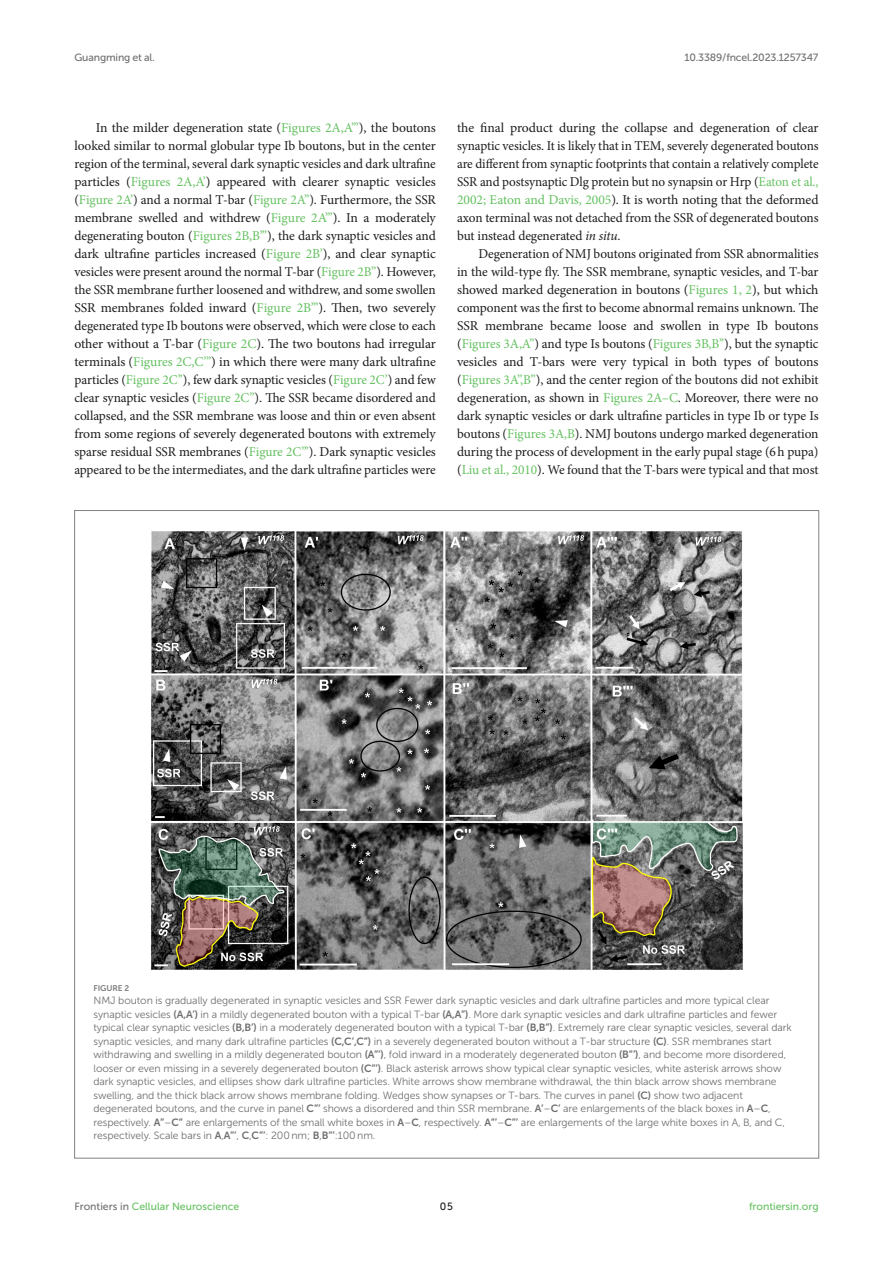
<style>
.page{position:relative;width:893px;height:1263px;background:#fff}
.page>*{position:absolute;margin:0;border:0;box-sizing:border-box;transform-origin:0 0}
.TEXT{font:13.5px/18px "Minion Pro";letter-spacing:-.01em;color:#1b1c1b;text-align:justify}
.FIG_LEG{font:10.5px/13.5px "Museo Sans 300";letter-spacing:-.01em;color:#706f70}
.t1{font:10.5px "Museo Sans 500";color:#65c161}
.t2{font:10.5px "Museo Sans 500";letter-spacing:-.015em;color:#706f70}
.t3{font:10.5px "Museo Sans 500";color:#1b1c1b}
.FIG_HD{font:8.25px "Museo Sans 700";letter-spacing:-.01em;color:#7e7f7f}
.s1{color:#65c161}
.s2{font-style:italic}
.s3{font-family:"Museo Sans 700"}
.s4{color:#706f70}
</style>
<div class="page">
<img style="left:151px;top:531px;width:592px;height:439px">
<p class="t2" style="left:74px;top:51px;width:82px">Guangming et al.</p>
<p class="t2" style="left:684px;top:51px;width:136px">10.3389/fncel.2023.1257347</p>
<p class="TEXT" style="left:74px;top:119px;width:363px;text-indent:21px">In the milder degeneration state (<span class="s1">Figures 2A,A’’’</span>), the boutons looked similar to normal globular type Ib boutons, but in the center region of the terminal, several dark synaptic vesicles and dark ultrafine particles (<span class="s1">Figures 2A,A’</span>) appeared with clearer synaptic vesicles (<span class="s1">Figure 2A’</span>) and a normal T-bar (<span class="s1">Figure 2A’’</span>). Furthermore, the SSR membrane swelled and withdrew (<span class="s1">Figure 2A’’’</span>). In a moderately degenerating bouton (<span class="s1">Figures 2B,B’’’</span>), the dark synaptic vesicles and dark ultrafine particles increased (<span class="s1">Figure 2B’</span>), and clear synaptic vesicles were present around the normal T-bar (<span class="s1">Figure 2B’’</span>). However, the SSR membrane further loosened and withdrew, and some swollen SSR membranes folded inward (<span class="s1">Figure 2B’’’</span>). Then, two severely degenerated type Ib boutons were observed, which were close to each other without a T-bar (<span class="s1">Figure 2C</span>). The two boutons had irregular terminals (<span class="s1">Figures 2C,C’’’</span>) in which there were many dark ultrafine particles (<span class="s1">Figure 2C’’</span>), few dark synaptic vesicles (<span class="s1">Figure 2C’</span>) and few clear synaptic vesicles (<span class="s1">Figure 2C’’</span>). The SSR became disordered and collapsed, and the SSR membrane was loose and thin or even absent from some regions of severely degenerated boutons with extremely sparse residual SSR membranes (<span class="s1">Figure 2C’’’</span>). Dark synaptic vesicles appeared to be the intermediates, and the dark ultrafine particles were</p>
<p class="TEXT" style="left:457px;top:119px;width:363px">the final product during the collapse and degeneration of clear synaptic vesicles. It is likely that in TEM, severely degenerated boutons are different from synaptic footprints that contain a relatively complete SSR and postsynaptic Dlg protein but no synapsin or Hrp (<span class="s1">Eaton et al., 2002; Eaton and Davis, 2005</span>). It is worth noting that the deformed axon terminal was not detached from the SSR of degenerated boutons but instead degenerated <span class="s2">in situ</span>.</p>
<p class="TEXT" style="left:457px;top:245px;width:363px;text-indent:21px">Degeneration of NMJ boutons originated from SSR abnormalities in the wild-type fly. The SSR membrane, synaptic vesicles, and T-bar showed marked degeneration in boutons (<span class="s1">Figures 1, 2</span>), but which component was the first to become abnormal remains unknown. The SSR membrane became loose and swollen in type Ib boutons (<span class="s1">Figures 3A,A’’</span>) and type Is boutons (<span class="s1">Figures 3B,B’’</span>), but the synaptic vesicles and T-bars were very typical in both types of boutons (<span class="s1">Figures 3A’’,B’’</span>), and the center region of the boutons did not exhibit degeneration, as shown in <span class="s1">Figures 2A–C</span>. Moreover, there were no dark synaptic vesicles or dark ultrafine particles in type Ib or type Is boutons (<span class="s1">Figures 3A,B</span>). NMJ boutons undergo marked degeneration during the process of development in the early pupal stage (6h pupa) (<span class="s1">Liu et al., 2010</span>). We found that the T-bars were typical and that most</p>
<p class="FIG_HD" style="left:94px;top:983px;width:37px">FIGURE 2</p>
<p class="FIG_LEG" style="left:94px;top:994px;width:700px">NMJ bouton is gradually degenerated in synaptic vesicles and SSR Fewer dark synaptic vesicles and dark ultrafine particles and more typical clear synaptic vesicles <span class="s3">(A,A’)</span> in a mildly degenerated bouton with a typical T-bar <span class="s3">(A,A”)</span>. More dark synaptic vesicles and dark ultrafine particles and fewer typical clear synaptic vesicles <span class="s3">(B,B’)</span> in a moderately degenerated bouton with a typical T-bar <span class="s3">(B,B”)</span>. Extremely rare clear synaptic vesicles, several dark synaptic vesicles, and many dark ultrafine particles <span class="s3">(C,C’,C”)</span> in a severely degenerated bouton without a T-bar structure <span class="s3">(C)</span>. SSR membranes start withdrawing and swelling in a mildly degenerated bouton <span class="s3">(A”’)</span>, fold inward in a moderately degenerated bouton <span class="s3">(B”’)</span>, and become more disordered, looser or even missing in a severely degenerated bouton <span class="s3">(C”’)</span>. Black asterisk arrows show typical clear synaptic vesicles, white asterisk arrows show dark synaptic vesicles, and ellipses show dark ultrafine particles. White arrows show membrane withdrawal, the thin black arrow shows membrane swelling, and the thick black arrow shows membrane folding. Wedges show synapses or T-bars. The curves in panel <span class="s3">(C)</span> show two adjacent degenerated boutons, and the curve in panel <span class="s3">C”’</span> shows a disordered and thin SSR membrane. <span class="s3">A’</span>–<span class="s3">C’</span> are enlargements of the black boxes in <span class="s3">A</span>–<span class="s3">C</span>, respectively. <span class="s3">A”</span>–<span class="s3">C”</span> are enlargements of the small white boxes in <span class="s3">A</span>–<span class="s3">C</span>, respectively. <span class="s3">A”’</span>–<span class="s3">C”’</span> are enlargements of the large white boxes in A, B, and C, respectively. Scale bars in <span class="s3">A</span>,<span class="s3">A”’</span>, <span class="s3">C</span>,<span class="s3">C”’</span>: 200 nm; <span class="s3">B</span>,<span class="s3">B”’</span>:100 nm.</p>
<p class="t1" style="left:74px;top:1200px;width:166px"><span class="s4">Frontiers in</span> Cellular Neuroscience</p>
<p class="t3" style="left:440px;top:1200px;width:14px">05</p>
<p class="t1" style="left:749px;top:1200px;width:71px">frontiersin.org</p>
</div>
